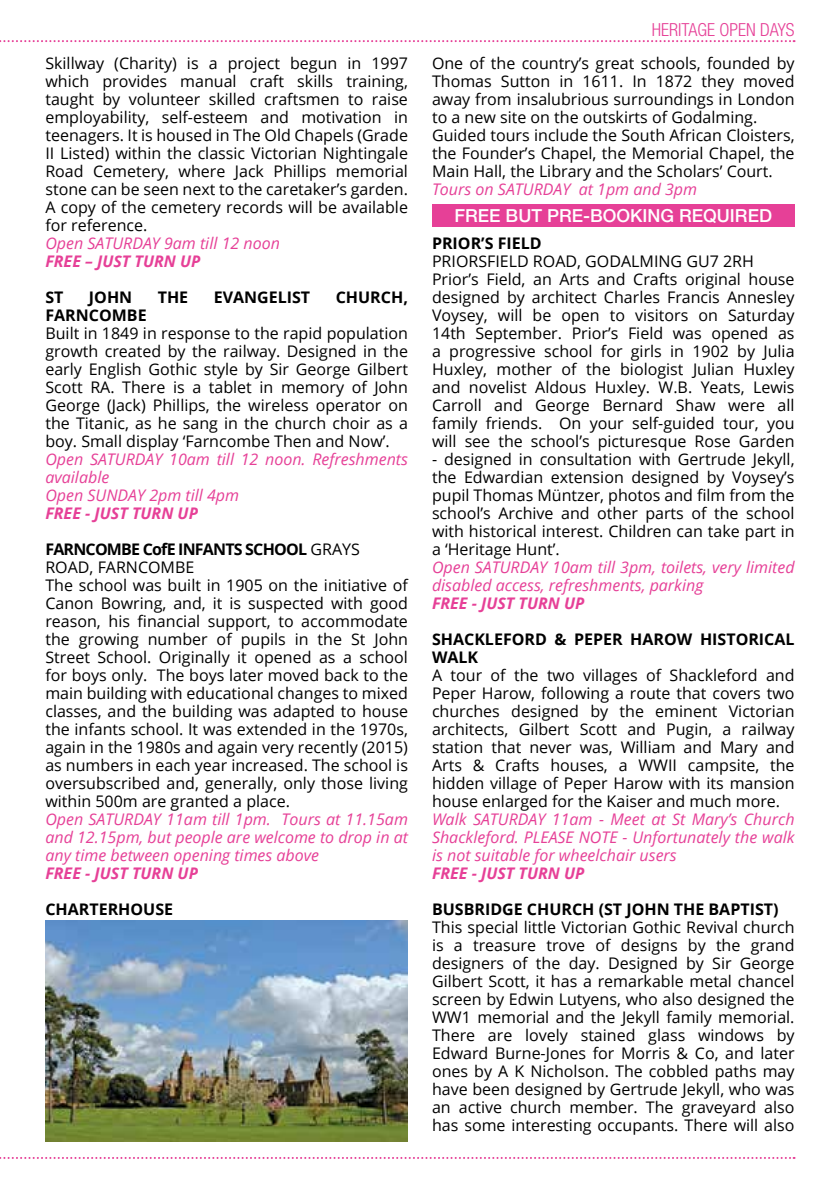
<style>
.page{position:relative;width:840px;height:1191px;background:#fff}
.page>*{position:absolute;margin:0;border:0;box-sizing:border-box;transform-origin:0 0}
.t1{font:500 18px "Helvetica Neue LT Std";color:#fff}
.t2{font:300 condensed 18px "Helvetica Neue LT Std";color:#e64097}
.t3{font:16px/18px "Open Sans";color:#000;text-align:justify}
.t4{font:italic 16px/18px "Open Sans";color:#e64097}
.t5{font:700 16px/18px "Open Sans";color:#000}
.t6{font:italic 700 16px "Open Sans";color:#e64097}
.s1{font-weight:700}
</style>
<div class="page">
<svg style="left:0;top:40px;width:794px;height:2px"></svg>
<svg style="left:0;top:1157px;width:794px;height:2px"></svg>
<div style="left:432px;top:204px;width:362px;height:23px;background:#e64097"></div>
<img style="left:45px;top:920px;width:363px;height:222px">
<p class="t3" style="left:45px;top:54px;width:364px">Skillway (Charity) is a project begun in 1997 which provides manual craft skills training, taught by volunteer skilled craftsmen to raise employability, self-esteem and motivation in teenagers. It is housed in The Old Chapels (Grade II Listed) within the classic Victorian Nightingale Road Cemetery, where Jack Phillips memorial stone can be seen next to the caretaker’s garden.<br>A copy of the cemetery records will be available for reference.</p>
<p class="t4" style="left:45px;top:234px;width:236px">Open SATURDAY 9am till 12 noon</p>
<p class="t6" style="left:45px;top:250px;width:156px">FREE – JUST TURN UP</p>
<p class="t5" style="left:45px;top:288px;width:20px">ST</p>
<p class="t5" style="left:89px;top:288px;width:45px">JOHN</p>
<p class="t5" style="left:158px;top:288px;width:32px">THE</p>
<p class="t5" style="left:214px;top:288px;width:98px">EVANGELIST</p>
<p class="t5" style="left:335px;top:288px;width:74px">CHURCH,</p>
<p class="t5" style="left:45px;top:306px;width:103px">FARNCOMBE</p>
<p class="t3" style="left:45px;top:324px;width:364px">Built in 1849 in response to the rapid population growth created by the railway. Designed in the early English Gothic style by Sir George Gilbert Scott RA. There is a tablet in memory of John George (Jack) Phillips, the wireless operator on the Titanic, as he sang in the church choir as a boy. Small display ‘Farncombe Then and Now’.</p>
<p class="t4" style="left:45px;top:450px;width:364px">Open SATURDAY 10am till 12 noon. Refreshments available<br>Open SUNDAY 2pm till 4pm</p>
<p class="t6" style="left:45px;top:502px;width:154px">FREE - JUST TURN UP</p>
<p class="t3" style="left:45px;top:540px;width:364px;text-align:left"><span class="s1">FARNCOMBE CofE INFANTS SCHOOL</span> GRAYS ROAD, FARNCOMBE<br>The school was built in 1905 on the initiative of Canon Bowring, and, it is suspected with good reason, his financial support, to accommodate the growing number of pupils in the St John Street School. Originally it opened as a school for boys only. The boys later moved back to the main building with educational changes to mixed classes, and the building was adapted to house the infants school. It was extended in the 1970s, again in the 1980s and again very recently (2015) as numbers in each year increased. The school is oversubscribed and, generally, only those living within 500m are granted a place.</p>
<p class="t4" style="left:45px;top:810px;width:364px;text-align:justify">Open SATURDAY 11am till 1pm. Tours at 11.15am and 12.15pm, but people are welcome to drop in at any time between opening times above</p>
<p class="t6" style="left:45px;top:862px;width:154px">FREE - JUST TURN UP</p>
<p class="t5" style="left:45px;top:900px;width:129px">CHARTERHOUSE</p>
<p class="t2" style="left:651px;top:19px;width:144px">HERITAGE OPEN DAYS</p>
<p class="t3" style="left:432px;top:54px;width:364px;text-align:left">One of the country’s great schools, founded by Thomas Sutton in 1611. In 1872 they moved away from insalubrious surroundings in London to a new site on the outskirts of Godalming.<br>Guided tours include the South African Cloisters, the Founder’s Chapel, the Memorial Chapel, the Main Hall, the Library and the Scholars’ Court.</p>
<p class="t4" style="left:432px;top:180px;width:266px">Tours on SATURDAY at 1pm and 3pm</p>
<p class="t5" style="left:432px;top:234px;width:111px">PRIOR’S FIELD</p>
<p class="t3" style="left:432px;top:252px;width:364px;text-align:left">PRIORSFIELD ROAD, GODALMING GU7 2RH Prior’s Field, an Arts and Crafts original house designed by architect Charles Francis Annesley Voysey, will be open to visitors on Saturday 14th September. Prior’s Field was opened as a progressive school for girls in 1902 by Julia Huxley, mother of the biologist Julian Huxley and novelist Aldous Huxley. W.B. Yeats, Lewis Carroll and George Bernard Shaw were all family friends. On your self-guided tour, you will see the school’s picturesque Rose Garden</p>
<p class="t3" style="left:432px;top:450px;width:364px">- designed in consultation with Gertrude Jekyll, the Edwardian extension designed by Voysey’s pupil Thomas Müntzer, photos and film from the school’s Archive and other parts of the school with historical interest. Children can take part in a ‘Heritage Hunt’.</p>
<p class="t4" style="left:432px;top:558px;width:364px">Open SATURDAY 10am till 3pm, toilets, very limited disabled access, refreshments, parking</p>
<p class="t6" style="left:432px;top:592px;width:154px">FREE - JUST TURN UP</p>
<p class="t5" style="left:432px;top:630px;width:364px">SHACKLEFORD &amp; PEPER HAROW HISTORICAL<br>WALK</p>
<p class="t3" style="left:432px;top:666px;width:364px">A tour of the two villages of Shackleford and Peper Harow, following a route that covers two churches designed by the eminent Victorian architects, Gilbert Scott and Pugin, a railway station that never was, William and Mary and Arts &amp; Crafts houses, a WWII campsite, the hidden village of Peper Harow with its mansion house enlarged for the Kaiser and much more.</p>
<p class="t4" style="left:432px;top:810px;width:364px;text-align:justify">Walk SATURDAY 11am - Meet at St Mary’s Church Shackleford. PLEASE NOTE - Unfortunately the walk is not suitable for wheelchair users</p>
<p class="t6" style="left:432px;top:862px;width:154px">FREE - JUST TURN UP</p>
<p class="t5" style="left:432px;top:900px;width:348px">BUSBRIDGE CHURCH (ST JOHN THE BAPTIST)</p>
<p class="t3" style="left:432px;top:918px;width:364px">This special little Victorian Gothic Revival church is a treasure trove of designs by the grand designers of the day. Designed by Sir George Gilbert Scott, it has a remarkable metal chancel screen by Edwin Lutyens, who also designed the WW1 memorial and the Jekyll family memorial.<br>There are lovely stained glass windows by Edward Burne-Jones for Morris &amp; Co, and later ones by A K Nicholson. The cobbled paths may have been designed by Gertrude Jekyll, who was an active church member. The graveyard also has some interesting occupants. There will also</p>
<p class="t1" style="left:454px;top:204px;width:319px">FREE BUT PRE-BOOKING REQUIRED</p>
</div>
